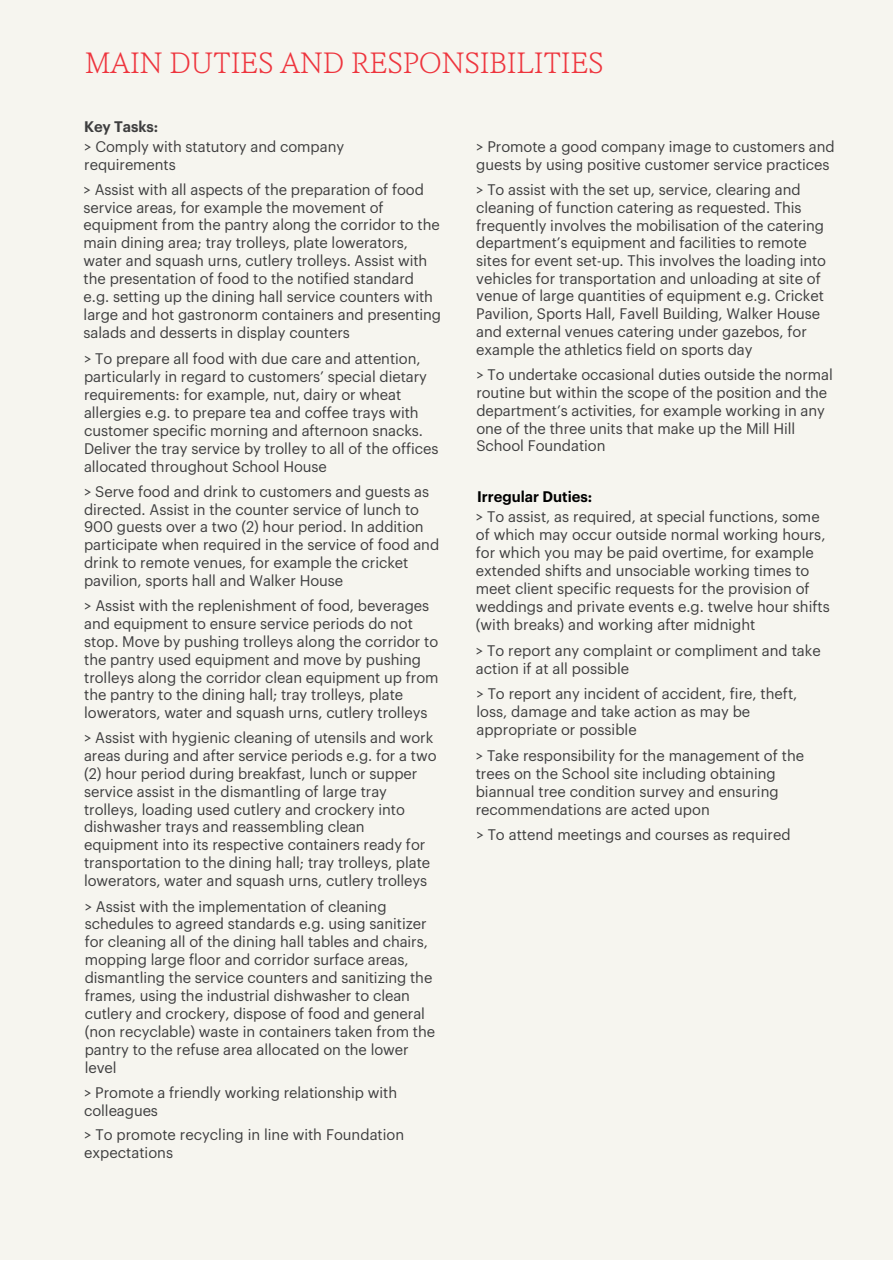
<style>
.page{position:relative;width:893px;height:1263px;background:#fff}
.page>*{position:absolute;margin:0;border:0;box-sizing:border-box;transform-origin:0 0}
.t1{font:300 33px "Cultura New";letter-spacing:-.01em;color:#ee343d}
.t2{font:15px/17.9px "Graphik";letter-spacing:-.005em;color:#3e3e3f}
.t3{font:600 15px "Graphik";color:#000}
.t4{font:600 15px "Graphik";letter-spacing:-.005em;color:#3e3e3f}
</style>
<div class="page">
<div style="left:0;top:0;width:893px;height:1260px;background:#f6f5ef"></div>
<h1 class="t1" style="left:85px;top:46px;width:520px">MAIN DUTIES AND RESPONSIBILITIES</h1>
<p class="t4" style="left:84px;top:115px;width:76px">Key Tasks:</p>
<p class="t2" style="left:84px;top:136px;width:261px">&gt; Comply with statutory and company requirements</p>
<p class="t2" style="left:84px;top:179px;width:359px">&gt; Assist with all aspects of the preparation of food service areas, for example the movement of equipment from the pantry along the corridor to the main dining area; tray trolleys, plate lowerators, water and squash urns, cutlery trolleys. Assist with the presentation of food to the notified standard e.g. setting up the dining hall service counters with large and hot gastronorm containers and presenting salads and desserts in display counters</p>
<p class="t2" style="left:84px;top:349px;width:356px">&gt; To prepare all food with due care and attention, particularly in regard to customers’ special dietary requirements: for example, nut, dairy or wheat allergies e.g. to prepare tea and coffee trays with customer specific morning and afternoon snacks.<br>Deliver the tray service by trolley to all of the offices allocated throughout School House</p>
<p class="t2" style="left:84px;top:481px;width:357px">&gt; Serve food and drink to customers and guests as directed. Assist in the counter service of lunch to 900 guests over a two (2) hour period. In addition participate when required in the service of food and drink to remote venues, for example the cricket pavilion, sports hall and Walker House</p>
<p class="t2" style="left:84px;top:595px;width:356px">&gt; Assist with the replenishment of food, beverages and equipment to ensure service periods do not stop. Move by pushing trolleys along the corridor to the pantry used equipment and move by pushing trolleys along the corridor clean equipment up from the pantry to the dining hall; tray trolleys, plate lowerators, water and squash urns, cutlery trolleys</p>
<p class="t2" style="left:84px;top:727px;width:354px">&gt; Assist with hygienic cleaning of utensils and work areas during and after service periods e.g. for a two (2) hour period during breakfast, lunch or supper service assist in the dismantling of large tray trolleys, loading used cutlery and crockery into dishwasher trays and reassembling clean equipment into its respective containers ready for transportation to the dining hall; tray trolleys, plate lowerators, water and squash urns, cutlery trolleys</p>
<p class="t2" style="left:85px;top:896px;width:352px">&gt; Assist with the implementation of cleaning schedules to agreed standards e.g. using sanitizer for cleaning all of the dining hall tables and chairs, mopping large floor and corridor surface areas, dismantling the service counters and sanitizing the frames, using the industrial dishwasher to clean cutlery and crockery, dispose of food and general (non recyclable) waste in containers taken from the pantry to the refuse area allocated on the lower level</p>
<p class="t2" style="left:84px;top:1083px;width:314px">&gt; Promote a friendly working relationship with colleagues</p>
<p class="t2" style="left:84px;top:1125px;width:322px">&gt; To promote recycling in line with Foundation expectations</p>
<p class="t2" style="left:476px;top:137px;width:360px">&gt; Promote a good company image to customers and guests by using positive customer service practices</p>
<p class="t2" style="left:476px;top:180px;width:351px">&gt; To assist with the set up, service, clearing and cleaning of function catering as requested. This frequently involves the mobilisation of the catering department’s equipment and facilities to remote sites for event set-up. This involves the loading into vehicles for transportation and unloading at site of venue of large quantities of equipment e.g. Cricket Pavilion, Sports Hall, Favell Building, Walker House and external venues catering under gazebos, for example the athletics field on sports day</p>
<p class="t2" style="left:476px;top:364px;width:358px">&gt; To undertake occasional duties outside the normal routine but within the scope of the position and the department’s activities, for example working in any one of the three units that make up the Mill Hill School Foundation</p>
<p class="t3" style="left:477px;top:485px;width:117px">Irregular Duties:</p>
<p class="t2" style="left:476px;top:507px;width:355px">&gt; To assist, as required, at special functions, some of which may occur outside normal working hours, for which you may be paid overtime, for example extended shifts and unsociable working times to meet client specific requests for the provision of weddings and private events e.g. twelve hour shifts (with breaks) and working after midnight</p>
<p class="t2" style="left:476px;top:641px;width:346px">&gt; To report any complaint or compliment and take action if at all possible</p>
<p class="t2" style="left:476px;top:683px;width:322px">&gt; To report any incident of accident, fire, theft, loss, damage and take action as may be appropriate or possible</p>
<p class="t2" style="left:476px;top:746px;width:330px">&gt; Take responsibility for the management of the trees on the School site including obtaining biannual tree condition survey and ensuring recommendations are acted upon</p>
<p class="t2" style="left:476px;top:825px;width:316px">&gt; To attend meetings and courses as required</p>
</div>
